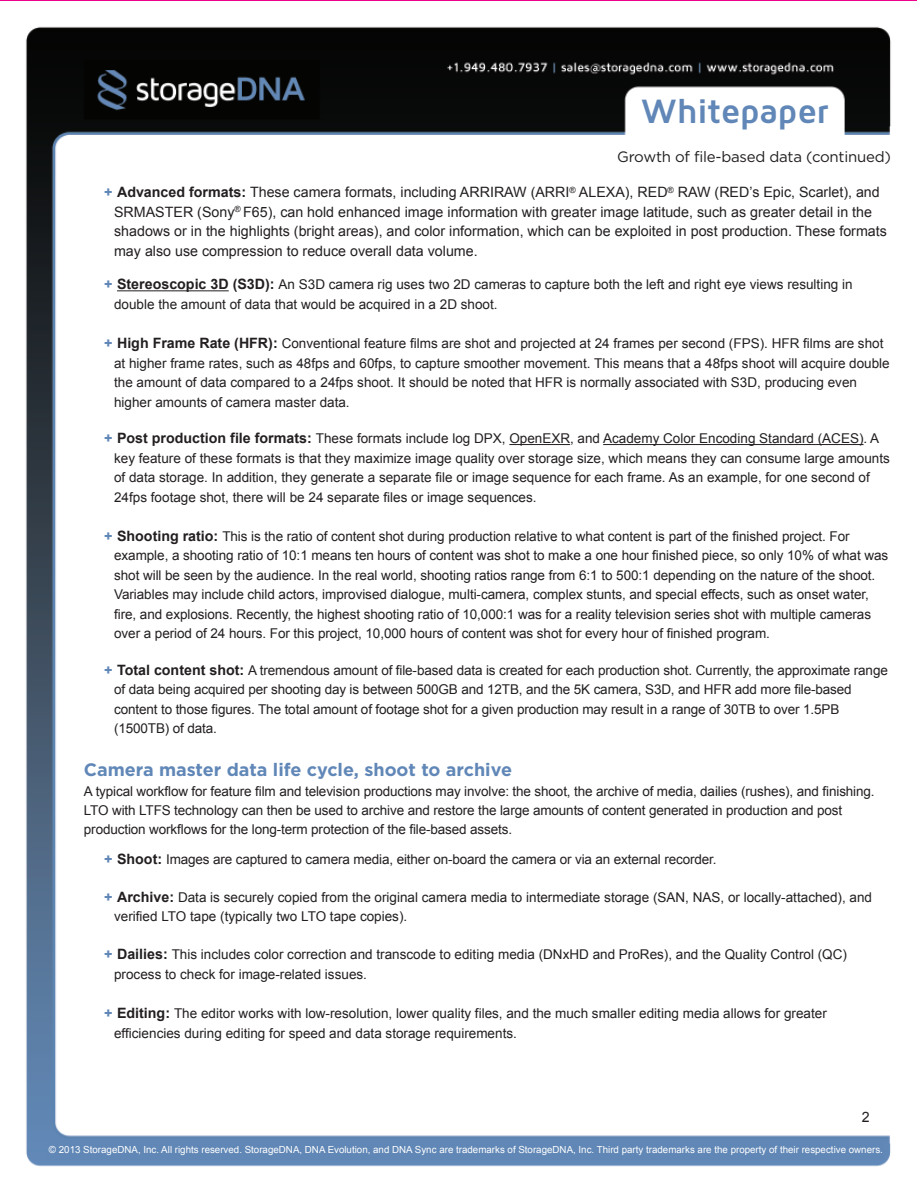
<style>
.page{position:relative;width:918px;height:1188px;background:#fff}
.page>*{position:absolute;margin:0;border:0;box-sizing:border-box;transform-origin:0 0}
.t1{font:700 34.95px "Maven Pro";letter-spacing:-.015em;color:#6087b7}
.t2{font:700 18px "Gotham";color:#6087b7}
.t3{font:15px "Gotham";letter-spacing:-.015em;color:#231f20}
.t4{font:14.25px/19.5px "Arial";color:#231f20}
.t5{font:13.5px/19.5px "Arial";letter-spacing:-.005em;color:#231f20}
.t6{font:9.75px "Arial";color:#fff}
.s1{font-family:"Gotham";font-weight:700;color:#6087b7}
.s2{font-weight:700}
.s3{font-family:"Gotham";font-weight:700;font-size:14.25px;color:#6087b7}
.s4{font-weight:700;font-size:14.25px}
</style>
<div class="page">
<img style="left:25px;top:26px;width:866px;height:1141px">
<hr style="left:117px;top:290px;width:112px;height:1px;background:#231f20">
<hr style="left:509px;top:444px;width:61px;height:1px;background:#231f20">
<hr style="left:603px;top:444px;width:261px;height:1px;background:#231f20">
<div style="left:48px;top:1142px;width:836px;height:18px;background:#6087b6"></div>
<h1 class="t1" style="left:642px;top:90px;width:189px">Whitepaper</h1>
<p class="t3" style="left:617px;top:149px;width:275px">Growth of file-based data (continued)</p>
<p class="t4" style="left:114px;top:183px;width:774px;text-indent:-10px"><span class="s1">+</span> <span class="s2">Advanced formats:</span> These camera formats, including ARRIRAW (ARRI<sup>®</sup> ALEXA), RED<sup>®</sup> RAW (RED’s Epic, Scarlet), and SRMASTER (Sony<sup>®</sup> F65), can hold enhanced image information with greater image latitude, such as greater detail in the shadows or in the highlights (bright areas), and color information, which can be exploited in post production. These formats may also use compression to reduce overall data volume.</p>
<p class="t5" style="left:114px;top:275px;width:740px;text-indent:-10px"><span class="s3">+</span> <span class="s4">Stereoscopic 3D (S3D):</span> An S3D camera rig uses two 2D cameras to capture both the left and right eye views resulting in double the amount of data that would be acquired in a 2D shoot.</p>
<p class="t5" style="left:114px;top:334px;width:777px;text-indent:-10px"><span class="s3">+</span> <span class="s4">High Frame Rate (HFR):</span> Conventional feature films are shot and projected at 24 frames per second (FPS). HFR films are shot at higher frame rates, such as 48fps and 60fps, to capture smoother movement. This means that a 48fps shoot will acquire double the amount of data compared to a 24fps shoot. It should be noted that HFR is normally associated with S3D, producing even higher amounts of camera master data.</p>
<p class="t5" style="left:114px;top:429px;width:777px;text-indent:-10px"><span class="s3">+</span> <span class="s4">Post production file formats:</span> These formats include log DPX, OpenEXR, and Academy Color Encoding Standard (ACES). A key feature of these formats is that they maximize image quality over storage size, which means they can consume large amounts of data storage. In addition, they generate a separate file or image sequence for each frame. As an example, for one second of 24fps footage shot, there will be 24 separate files or image sequences.</p>
<p class="t5" style="left:114px;top:527px;width:776px;text-indent:-10px"><span class="s3">+</span> <span class="s4">Shooting ratio:</span> This is the ratio of content shot during production relative to what content is part of the finished project. For example, a shooting ratio of 10:1 means ten hours of content was shot to make a one hour finished piece, so only 10% of what was shot will be seen by the audience. In the real world, shooting ratios range from 6:1 to 500:1 depending on the nature of the shoot.<br>Variables may include child actors, improvised dialogue, multi-camera, complex stunts, and special effects, such as onset water, fire, and explosions. Recently, the highest shooting ratio of 10,000:1 was for a reality television series shot with multiple cameras over a period of 24 hours. For this project, 10,000 hours of content was shot for every hour of finished program.</p>
<p class="t5" style="left:114px;top:661px;width:775px;text-indent:-10px"><span class="s3">+</span> <span class="s4">Total content shot:</span> A tremendous amount of file-based data is created for each production shot. Currently, the approximate range of data being acquired per shooting day is between 500GB and 12TB, and the 5K camera, S3D, and HFR add more file-based content to those figures. The total amount of footage shot for a given production may result in a range of 30TB to over 1.5PB (1500TB) of data.</p>
<h2 class="t2" style="left:84px;top:760px;width:430px">Camera master data life cycle, shoot to archive</h2>
<p class="t5" style="left:84px;top:782px;width:792px;line-height:18.8px">A typical workflow for feature film and television productions may involve: the shoot, the archive of media, dailies (rushes), and finishing.<br>LTO with LTFS technology can then be used to archive and restore the large amounts of content generated in production and post production workflows for the long-term protection of the file-based assets.</p>
<p class="t5" style="left:104px;top:850px;width:614px"><span class="s3">+</span> <span class="s4">Shoot:</span> Images are captured to camera media, either on-board the camera or via an external recorder.</p>
<p class="t5" style="left:114px;top:888px;width:759px;text-indent:-10px"><span class="s3">+</span> <span class="s4">Archive:</span> Data is securely copied from the original camera media to intermediate storage (SAN, NAS, or locally-attached), and verified LTO tape (typically two LTO tape copies).</p>
<p class="t5" style="left:114px;top:945px;width:734px;text-indent:-10px"><span class="s3">+</span> <span class="s4">Dailies:</span> This includes color correction and transcode to editing media (DNxHD and ProRes), and the Quality Control (QC) process to check for image-related issues.</p>
<p class="t5" style="left:114px;top:1004px;width:714px;text-indent:-10px"><span class="s3">+</span> <span class="s4">Editing:</span> The editor works with low-resolution, lower quality files, and the much smaller editing media allows for greater efficiencies during editing for speed and data storage requirements.</p>
<p class="t4" style="left:862px;top:1108px;width:9px">2</p>
<p class="t6" style="left:49px;top:1145px;width:835px">© 2013 StorageDNA, Inc. All rights reserved. StorageDNA, DNA Evolution, and DNA Sync are trademarks of StorageDNA, Inc. Third party trademarks are the property of their respective owners.</p>
</div>
